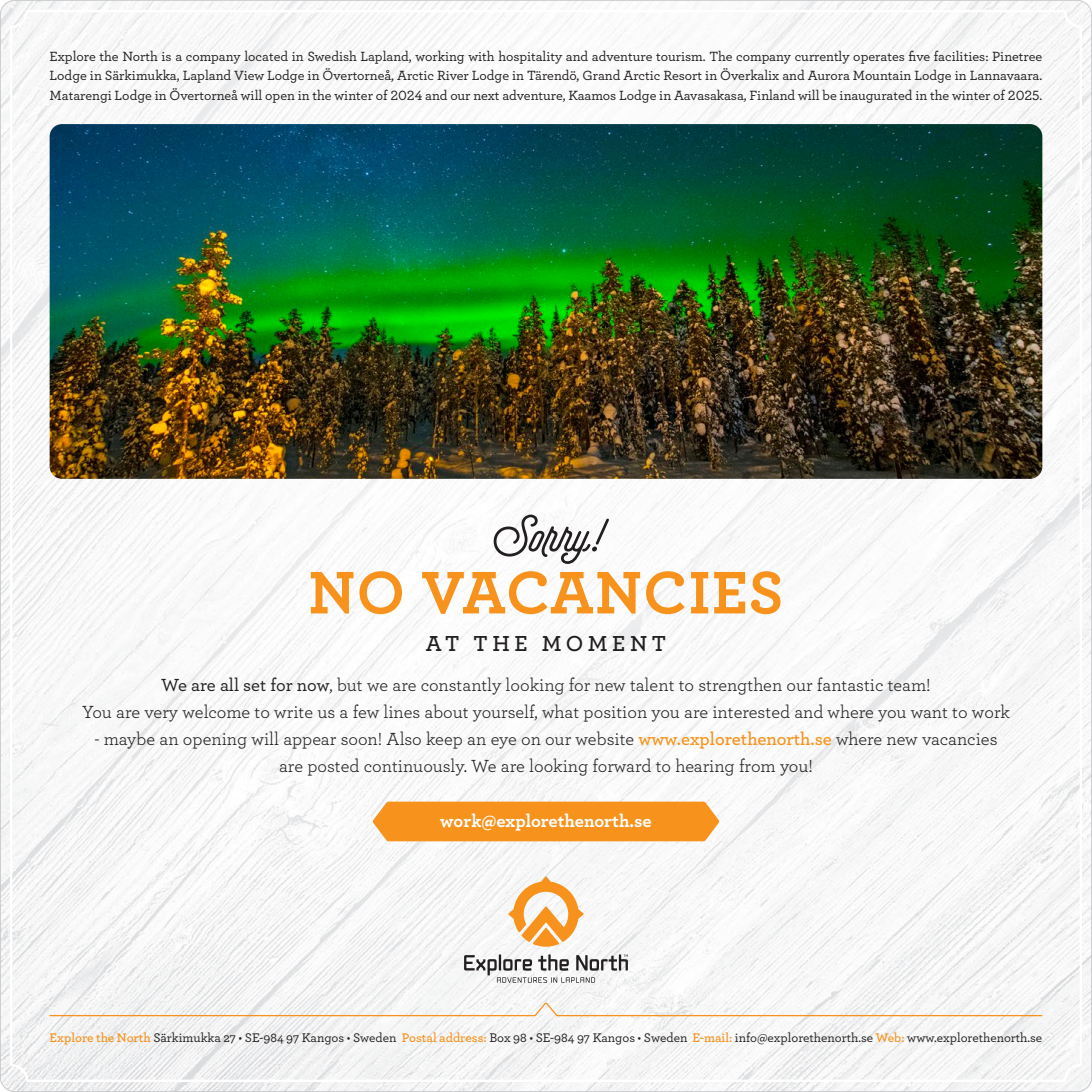
<style>
.page{position:relative;width:1092px;height:1092px;background:#fff}
.page>*{position:absolute;margin:0;border:0;box-sizing:border-box;transform-origin:0 0}
.t1{font:700 63px "Archer";letter-spacing:.02em;color:#f7931d}
.t2{font:900 51.98px "Selfie";color:#231f20}
.t3{font:600 22.75px "Archer";letter-spacing:.2em;color:#231f20}
.t4{font:18.38px/27.1px "Archer";color:#231f20;text-align:center}
.t5{font:700 18.38px "Archer";color:#fff}
.t6{font:500 14px/19.6px "Archer";color:#231f20;text-align:justify}
.t7{font:500 13.12px "Archer";color:#231f20}
.s1{font-weight:500}
.s2{font-weight:600;color:#f7931d}
</style>
<div class="page">
<img style="left:0;top:0;width:1091px;height:1091px">
<svg style="left:508px;top:876px;width:75px;height:70px"></svg>
<svg style="left:464px;top:954px;width:164px;height:28px"></svg>
<svg style="left:50px;top:1002px;width:992px;height:14px"></svg>
<img style="left:50px;top:124px;width:992px;height:355px">
<div style="left:372px;top:801px;width:347px;height:40px;background:#f7931d"></div>
<p class="t6" style="left:50px;top:46px;width:994px">Explore the North is a company located in Swedish Lapland, working with hospitality and adventure tourism. The company currently operates five facilities: Pinetree Lodge in Särkimukka, Lapland View Lodge in Övertorneå, Arctic River Lodge in Tärendö, Grand Arctic Resort in Överkalix and Aurora Mountain Lodge in Lannavaara.<br>Matarengi Lodge in Övertorneå will open in the winter of 2024 and our next adventure, Kaamos Lodge in Aavasakasa, Finland will be inaugurated in the winter of 2025.</p>
<p class="t2" style="left:490px;top:502px;width:113px">Sorry!</p>
<p class="t1" style="left:308px;top:542px;width:476px">NO VACANCIES</p>
<p class="t3" style="left:426px;top:626px;width:241px">AT THE MOMENT</p>
<p class="t4" style="left:161px;top:670px;width:771px"><span class="s1">We are all set for now</span>, but we are constantly looking for new talent to strengthen our fantastic team!</p>
<p class="t4" style="left:82px;top:697px;width:929px">You are very welcome to write us a few lines about yourself, what position you are interested and where you want to work</p>
<p class="t4" style="left:94px;top:724px;width:904px">- maybe an opening will appear soon! Also keep an eye on our website <span class="s2">www.explorethenorth.se</span> where new vacancies are posted continuously. We are looking forward to hearing from you!</p>
<p class="t5" style="left:440px;top:806px;width:213px">work@explorethenorth.se</p>
<p class="t7" style="left:50px;top:1028px;width:994px"><span class="s2">Explore the North</span> Särkimukka 27 • SE-984 97 Kangos • Sweden <span class="s2">Postal address:</span> Box 98 • SE-984 97 Kangos • Sweden <span class="s2">E-mail:</span> info@explorethenorth.se <span class="s2">Web:</span> www.explorethenorth.se</p>
</div>
